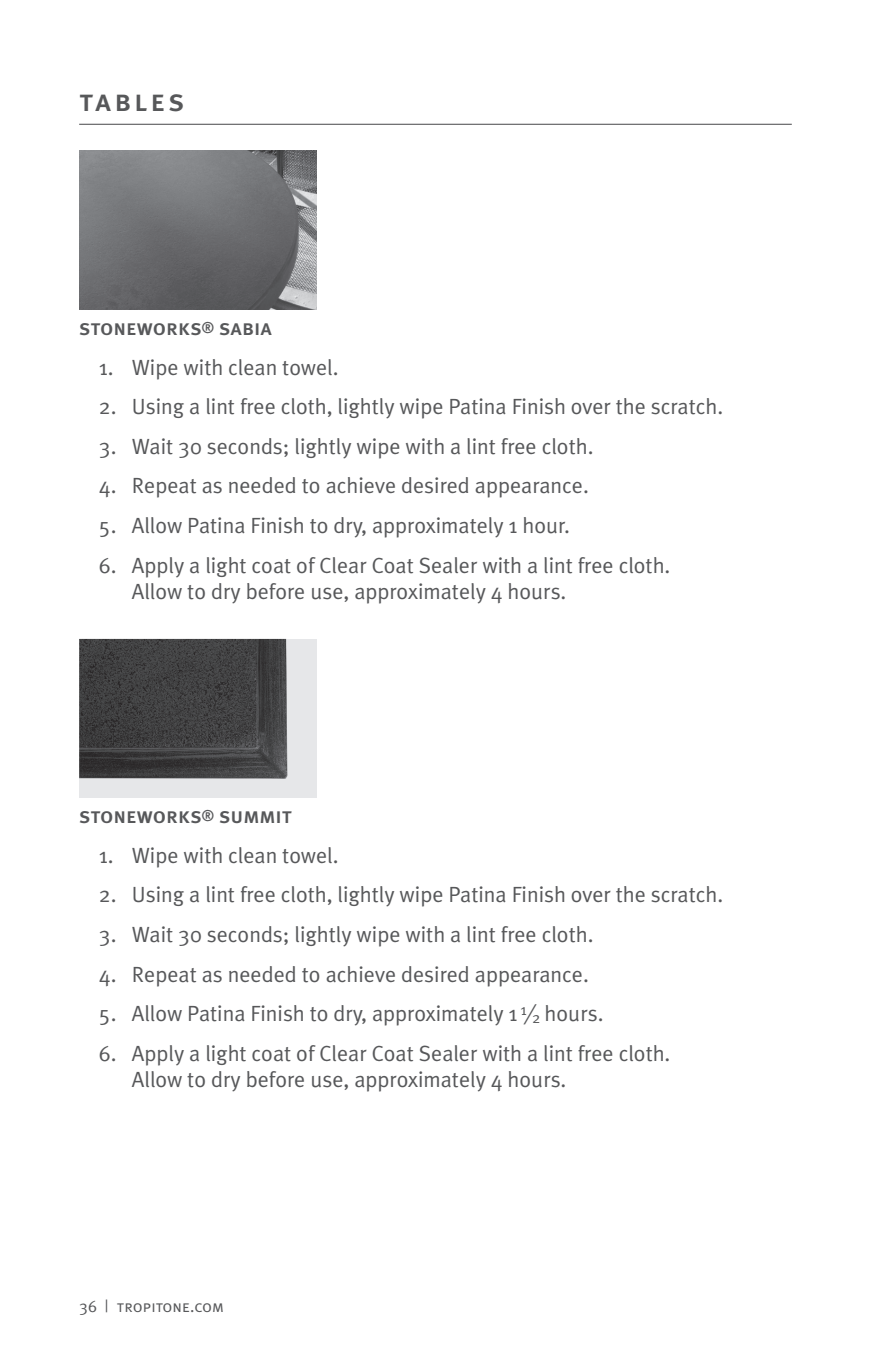
<style>
.page{position:relative;width:871px;height:1357px;background:#fff}
.page>*{position:absolute;margin:0;border:0;box-sizing:border-box;transform-origin:0 0}
.t1{font:30.82px "Meta Plus Medium Caps";letter-spacing:.1em;color:#57585a}
.t2{font:22.05px/26.3px "Meta Plus Normal";color:#57585a}
.t3{font:22.05px "Meta Plus Medium Caps";color:#57585a}
.t4{font:16.43px "Meta Plus Normal Caps";color:#57585a}
.s1{font-size:15.3px}
.s2{font-family:"Meta Plus Normal"}
</style>
<div class="page">
<hr style="left:79px;top:124px;width:713px;height:1px;background:#57585a">
<div style="left:79px;top:639px;width:238px;height:158px;background:#e6e7e9"></div>
<img style="left:79px;top:639px;width:209px;height:140px">
<img style="left:79px;top:151px;width:238px;height:158px">
<h1 class="t1" style="left:79px;top:83px;width:107px">tables</h1>
<p class="t3" style="left:79px;top:315px;width:194px">stoneworks<span class="s1">®</span> sabia</p>
<p class="t2" style="left:99px;top:354px;width:241px">1. Wipe with clean towel.</p>
<p class="t2" style="left:99px;top:393px;width:626px">2. Using a lint free cloth, lightly wipe Patina Finish over the scratch.</p>
<p class="t2" style="left:99px;top:433px;width:496px">3. Wait 30 seconds; lightly wipe with a lint free cloth.</p>
<p class="t2" style="left:99px;top:472px;width:491px">4. Repeat as needed to achieve desired appearance.</p>
<p class="t2" style="left:99px;top:512px;width:472px">5. Allow Patina Finish to dry, approximately 1 hour.</p>
<p class="t2" style="left:132px;top:551px;width:540px;text-indent:-33px">6. Apply a light coat of Clear Coat Sealer with a lint free cloth.<br>Allow to dry before use, approximately 4 hours.</p>
<p class="t3" style="left:79px;top:803px;width:214px">stoneworks<span class="s1">®</span> summit</p>
<p class="t2" style="left:99px;top:842px;width:241px">1. Wipe with clean towel.</p>
<p class="t2" style="left:99px;top:881px;width:626px">2. Using a lint free cloth, lightly wipe Patina Finish over the scratch.</p>
<p class="t2" style="left:99px;top:921px;width:496px">3. Wait 30 seconds; lightly wipe with a lint free cloth.</p>
<p class="t2" style="left:99px;top:960px;width:491px">4. Repeat as needed to achieve desired appearance.</p>
<p class="t2" style="left:99px;top:1000px;width:506px">5. Allow Patina Finish to dry, approximately 1 <sup>1</sup>⁄<sub>2</sub> hours.</p>
<p class="t2" style="left:132px;top:1040px;width:540px;text-indent:-33px">6. Apply a light coat of Clear Coat Sealer with a lint free cloth.<br>Allow to dry before use, approximately 4 hours.</p>
<p class="t4" style="left:79px;top:1296px;width:146px"><span class="s2">36 |</span> tropitone.com</p>
</div>
